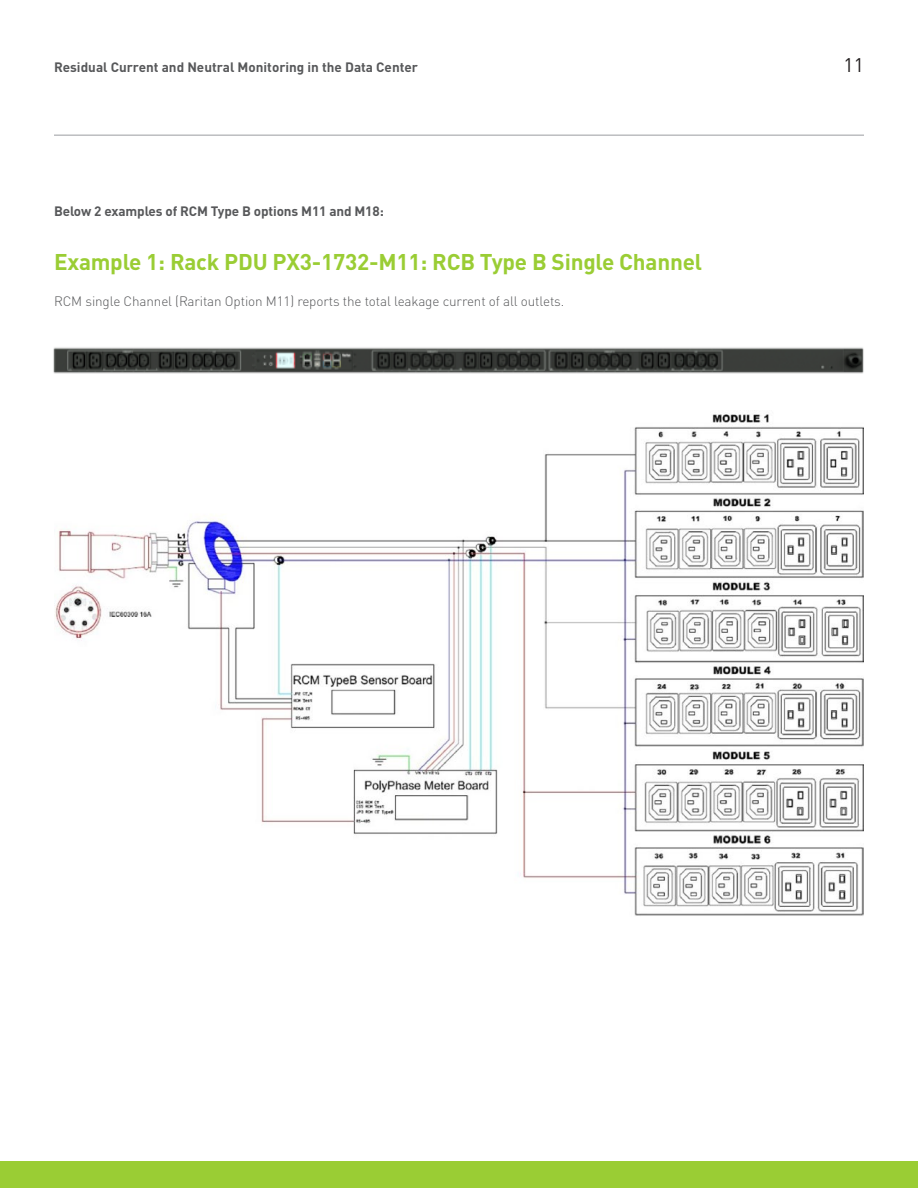
<style>
.page{position:relative;width:918px;height:1188px;background:#fff}
.page>*{position:absolute;margin:0;border:0;box-sizing:border-box;transform-origin:0 0}
.t1{font:700 22.5px "DIN";letter-spacing:-.01em;color:#9acd34}
.t2{font:19.5px "DIN";color:#231f20}
.t3{font:700 13.5px "DIN";color:#57585a}
.t4{font:300 13.5px "DIN Pro";letter-spacing:-.01em;color:#57585a}
</style>
<div class="page">
<img style="left:55px;top:410px;width:809px;height:506px">
<hr style="left:54px;top:134px;width:810px;height:2px;background:#bcbdc0">
<div style="left:0;top:1161px;width:918px;height:27px;background:#9acd34"></div>
<img style="left:53px;top:347px;width:811px;height:27px">
<p class="t3" style="left:54px;top:59px;width:366px">Residual Current and Neutral Monitoring in the Data Center</p>
<p class="t2" style="left:844px;top:53px;width:22px">11</p>
<p class="t3" style="left:54px;top:202px;width:331px">Below 2 examples of RCM Type B options M11 and M18:</p>
<p class="t1" style="left:54px;top:247px;width:650px">Example 1: Rack PDU PX3-1732-M11: RCB Type B Single Channel</p>
<p class="t4" style="left:54px;top:291px;width:512px">RCM single Channel (Raritan Option M11) reports the total leakage current of all outlets.</p>
</div>
